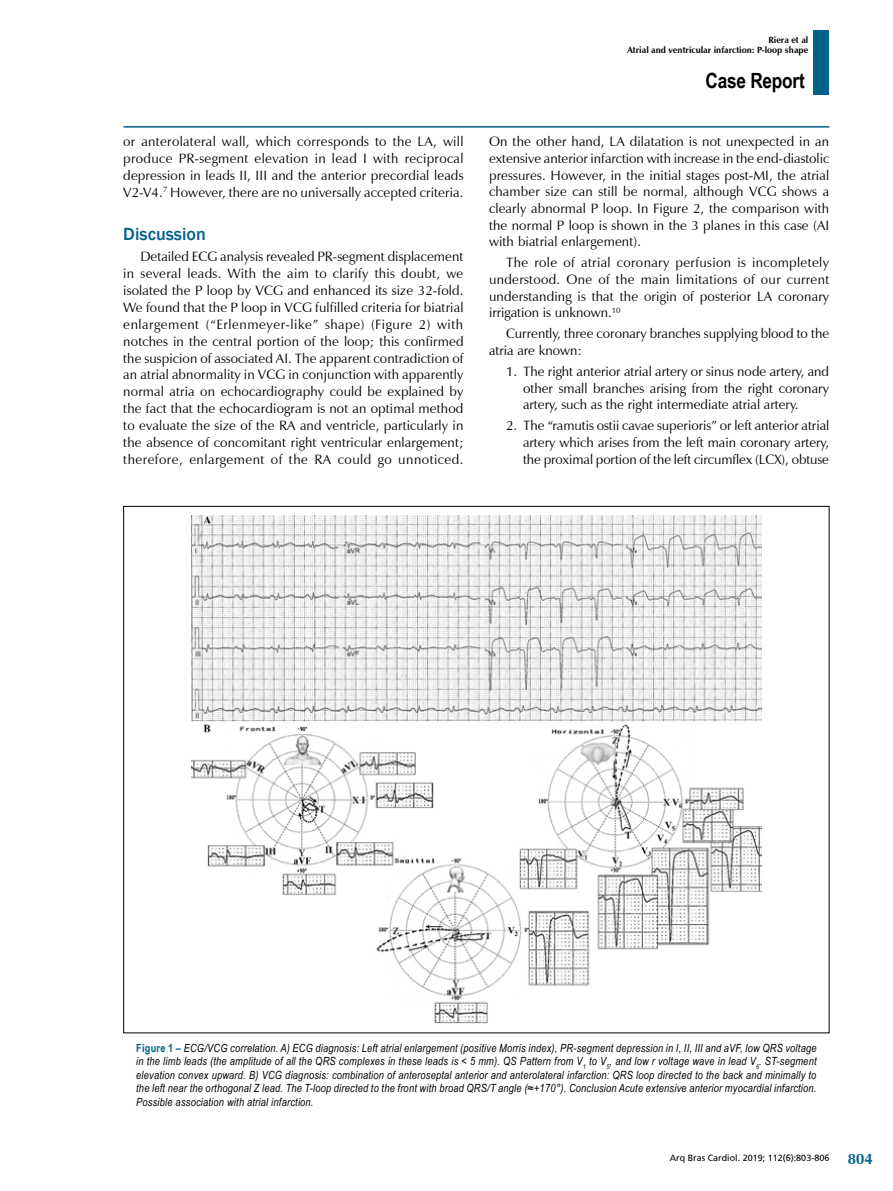
<style>
.page{position:relative;width:893px;height:1191px;background:#fff}
.page>*{position:absolute;margin:0;border:0;box-sizing:border-box;transform-origin:0 0}
.t1{font:700 21px "Arial Narrow";letter-spacing:-.01em;color:#000}
.t2{font:500 18px "Franklin Gothic";color:#00628b}
.t3{font:700 15px "Zapf Humanist 601 BT";color:#00628b}
.t4{font:13.5px/16.8px "Zapf Humanist 601 BT";color:#000;text-align:justify}
.t5{font:italic 11.25px/13.5px "Arial Narrow";letter-spacing:.02em;color:#000;text-align:justify}
.t6{font:700 9px/10.8px "Zapf Humanist 601 BT";color:#000;text-align:right}
.t7{font:9px "Frutiger";color:#000}
.s1{font-weight:700;font-style:normal;color:#00628b}
</style>
<div class="page">
<hr style="left:123px;top:126px;width:706px;height:2px;background:#00628b">
<div style="left:813px;top:30px;width:16px;height:64px;background:#00628b"></div>
<img style="left:192px;top:516px;width:569px;height:507px">
<p class="t4" style="left:123px;top:133px;width:342px">or anterolateral wall, which corresponds to the LA, will produce PR-segment elevation in lead I with reciprocal depression in leads II, III and the anterior precordial leads V2-V4.<sup>7</sup> However, there are no universally accepted criteria.</p>
<h2 class="t2" style="left:123px;top:223px;width:84px">Discussion</h2>
<p class="t4" style="left:123px;top:248px;width:342px;text-indent:17px">Detailed ECG analysis revealed PR-segment displacement in several leads. With the aim to clarify this doubt, we isolated the P loop by VCG and enhanced its size 32-fold.<br>We found that the P loop in VCG fulfilled criteria for biatrial enlargement (“Erlenmeyer-like” shape) (Figure 2) with notches in the central portion of the loop; this confirmed the suspicion of associated AI. The apparent contradiction of an atrial abnormality in VCG in conjunction with apparently normal atria on echocardiography could be explained by the fact that the echocardiogram is not an optimal method to evaluate the size of the RA and ventricle, particularly in the absence of concomitant right ventricular enlargement; therefore, enlargement of the RA could go unnoticed.</p>
<p class="t6" style="left:627px;top:34px;width:182px">Riera et al<br>Atrial and ventricular infarction: P-loop shape</p>
<h1 class="t1" style="left:705px;top:64px;width:101px">Case Report</h1>
<p class="t4" style="left:489px;top:133px;width:342px">On the other hand, LA dilatation is not unexpected in an extensive anterior infarction with increase in the end-diastolic pressures. However, in the initial stages post-MI, the atrial chamber size can still be normal, although VCG shows a clearly abnormal P loop. In Figure 2, the comparison with the normal P loop is shown in the 3 planes in this case (AI with biatrial enlargement).</p>
<p class="t4" style="left:489px;top:254px;width:342px;text-indent:17px">The role of atrial coronary perfusion is incompletely understood. One of the main limitations of our current understanding is that the origin of posterior LA coronary irrigation is unknown.<sup>10</sup></p>
<p class="t4" style="left:489px;top:325px;width:342px;text-indent:17px">Currently, three coronary branches supplying blood to the atria are known:</p>
<p class="t4" style="left:523px;top:363px;width:308px;text-indent:-17px">1. The right anterior atrial artery or sinus node artery, and other small branches arising from the right coronary artery, such as the right intermediate atrial artery.</p>
<p class="t4" style="left:523px;top:417px;width:308px;text-indent:-17px">2. The “ramutis ostii cavae superioris” or left anterior atrial artery which arises from the left main coronary artery, the proximal portion of the left circumflex (LCX), obtuse</p>
<p class="t5" style="left:136px;top:1041px;width:682px"><span class="s1">Figure 1 –</span> ECG/VCG correlation. A) ECG diagnosis: Left atrial enlargement (positive Morris index), PR-segment depression in I, II, III and aVF, low QRS voltage in the limb leads (the amplitude of all the QRS complexes in these leads is &lt; 5 mm). QS Pattern from V<sub>1</sub> to V<sub>5</sub>, and low r voltage wave in lead V<sub>6</sub>. ST-segment elevation convex upward. B) VCG diagnosis: combination of anteroseptal anterior and anterolateral infarction: QRS loop directed to the back and minimally to the left near the orthogonal Z lead. The T-loop directed to the front with broad QRS/T angle (≈+170°). Conclusion Acute extensive anterior myocardial infarction.<br>Possible association with atrial infarction.</p>
<p class="t7" style="left:670px;top:1153px;width:161px">Arq Bras Cardiol. 2019; 112(6):803-806</p>
<p class="t3" style="left:848px;top:1149px;width:26px">804</p>
</div>
